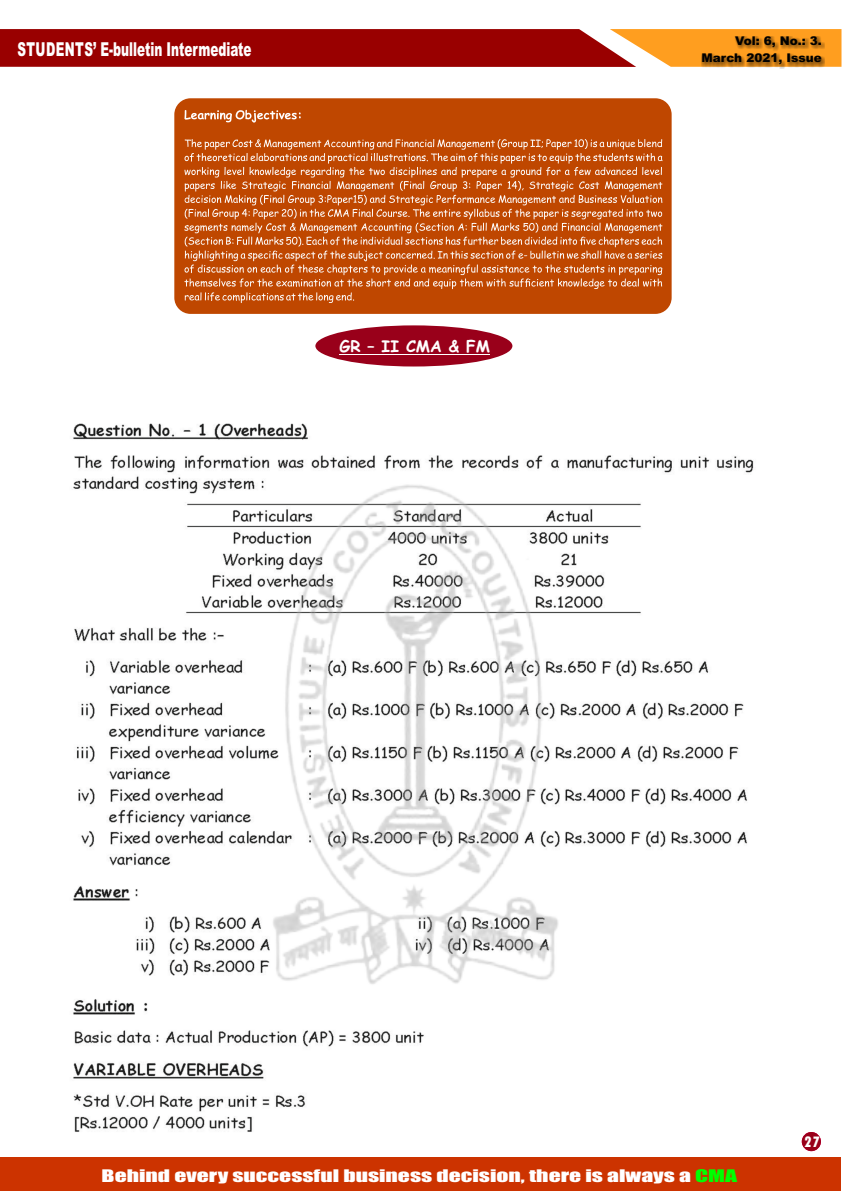
<style>
.page{position:relative;width:842px;height:1191px;background:#fff}
.page>*{position:absolute;margin:0;border:0;box-sizing:border-box;transform-origin:0 0}
.t1{font:900 19.2px "Arial";color:#fff;scale:.63 1}
.t2{font:16px "Impact";color:#fff;scale:1.48 1}
.t3{font:700 16px "Comic Sans MS";color:#fff}
.t4{font:800 condensed 16px "Tw Cen";color:#fff}
.t5{font:900 12px/16.9px "Arial";color:#000;text-align:right}
.s1{color:#0f0}
</style>
<div class="page">
<div style="left:315px;top:325px;width:197px;height:41px;background:#99001a;border-radius:50%"></div>
<svg style="left:0;top:29px;width:841px;height:38px;background:#ab2110"></svg>
<div style="left:0;top:1157px;width:841px;height:34px;background:#c30"></div>
<div style="left:174px;top:98px;width:498px;height:216px;background:#bf4700;border-radius:16px"></div>
<svg style="left:184px;top:110px;width:478px;height:193px"></svg>
<div style="left:802px;top:1132px;width:19px;height:19px;background:#99001a;border-radius:50%"></div>
<hr style="left:340px;top:354px;width:150px;height:1px;background:#fff">
<img style="left:73px;top:423px;width:681px;height:709px">
<img style="left:249px;top:450px;width:315px;height:573px">
<div style="left:701px;top:36px;width:123px;height:33px;background:#000;opacity:.49"></div>
<p class="t1" style="left:17px;top:43px;width:373px">STUDENTS’ E-bulletin Intermediate</p>
<p class="t3" style="left:340px;top:339px;width:152px">GR – II CMA &amp; FM</p>
<p class="t5" style="left:702px;top:33px;width:122px">Vol: 6, No.: 3.<br>March 2021, Issue</p>
<p class="t4" style="left:802px;top:1136px;width:19px">33i 2733</p>
<p class="t2" style="left:102px;top:1169px;width:431px">Behind every successful business decision, there is always a <span class="s1">CMA</span></p>
</div>
